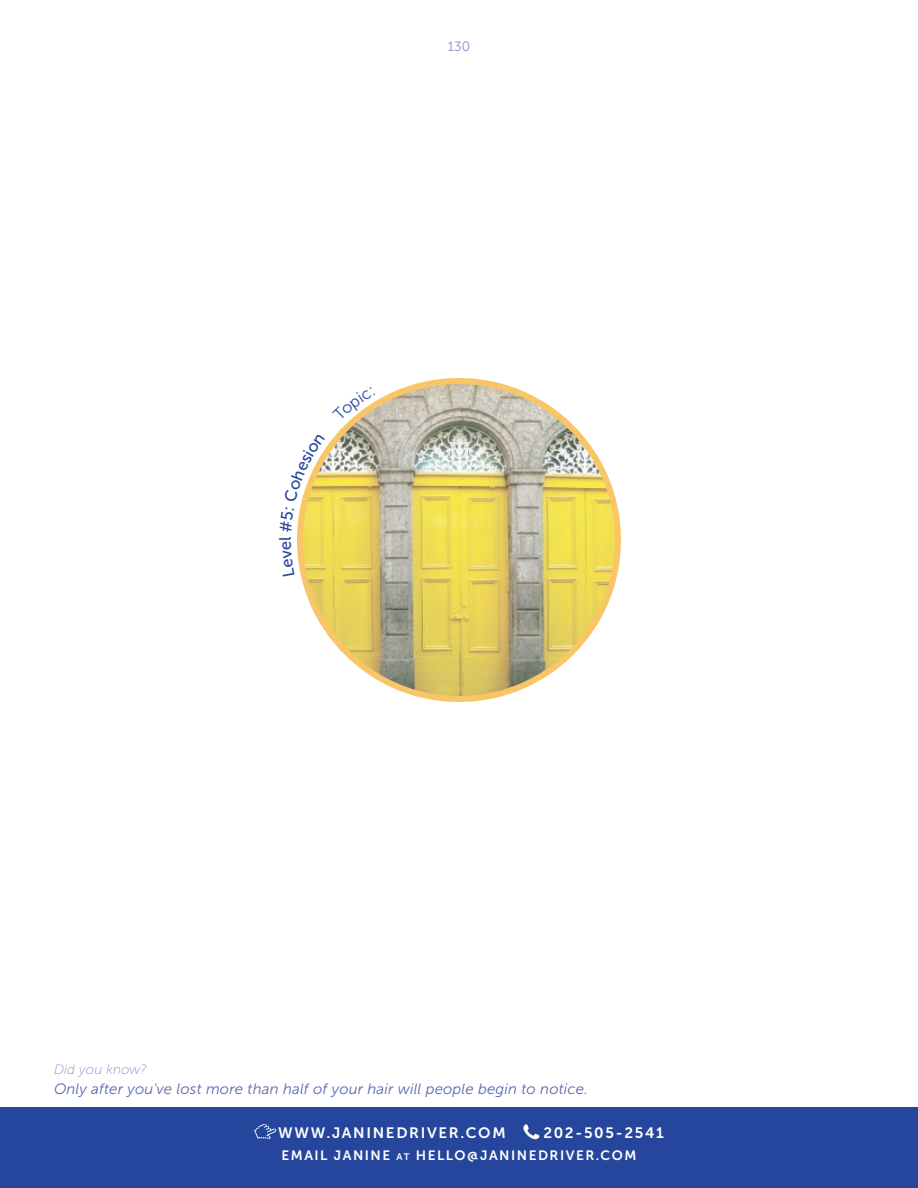
<style>
.page{position:relative;width:918px;height:1188px;background:#fff}
.page>*{position:absolute;margin:0;border:0;box-sizing:border-box;transform-origin:0 0}
.WorkbookQuotes{font:italic 15px "Museo Sans 300";letter-spacing:.01em;color:#5a67ae}
.t1{font:15px "Museo Sans 700";letter-spacing:.11em;color:#fff}
.t2{font:13.5px "Museo Sans 700";letter-spacing:.11em;color:#fff}
.WorkbookDidYouKnow{font:italic 13.5px "Museo Sans 100";letter-spacing:.01em;color:#888cc4}
.t3{font:13.5px "Museo Sans 300";color:#888cc4}
.s1{font-size:9.45px}
</style>
<div class="page">
<img style="left:300px;top:381px;width:318px;height:318px;border-radius:159px">
<div style="left:0;top:1107px;width:918px;height:81px;background:#25469c"></div>
<svg style="left:254px;top:1124px;width:23px;height:15px"></svg>
<svg style="left:523px;top:1124px;width:16px;height:15px"></svg>
<svg style="left:349px;top:401px;width:26px;height:20px"></svg>
<svg style="left:297px;top:449px;width:28px;height:127px"></svg>
<p class="t3" style="left:448px;top:39px;width:24px">130</p>
<p class="WorkbookDidYouKnow" style="left:54px;top:1063px;width:94px">Did you know?</p>
<p class="WorkbookQuotes" style="left:54px;top:1080px;width:536px">Only after you've lost more than half of your hair will people begin to notice.</p>
<p class="t1" style="left:278px;top:1124px;width:229px">WWW.JANINEDRIVER.COM</p>
<p class="t1" style="left:543px;top:1124px;width:122px">202-505-2541</p>
<p class="t2" style="left:282px;top:1147px;width:356px">EMAIL JANINE <span class="s1">at</span> HELLO@JANINEDRIVER.COM</p>
</div>
